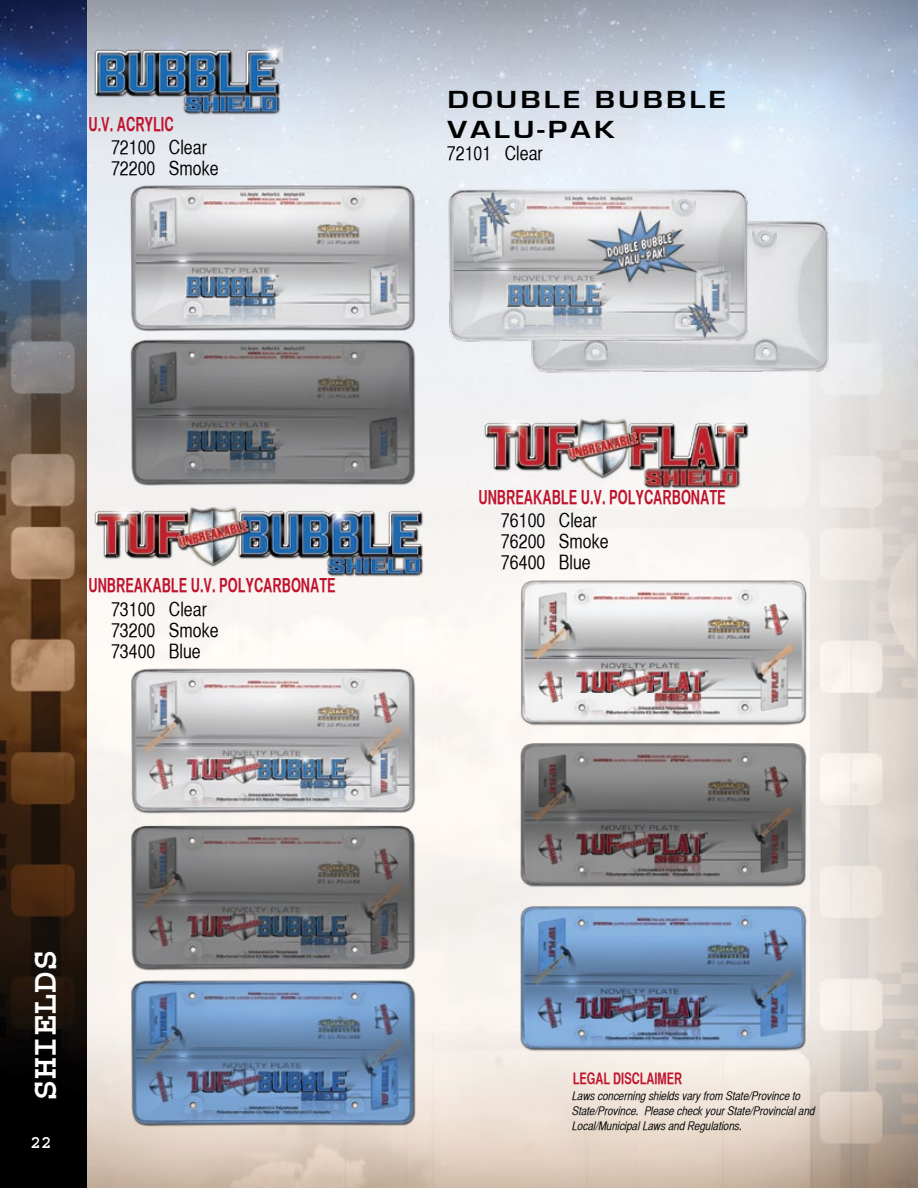
<style>
.page{position:relative;width:918px;height:1188px;background:#fff}
.page>*{position:absolute;margin:0;border:0;box-sizing:border-box;transform-origin:0 0}
.t1{font:700 36px "Courier";color:#fff}
.t2{font:700 25.5px/30.6px "Eurostile";letter-spacing:.1em;color:#000;scale:1.25 1}
.t3{font:19.5px/21px "Helvetica CY Plain";color:#000}
.t4{font:19.5px "Helvetica CY Bold";color:#c0142d;scale:.8 1}
.t5{font:700 18px "Courier";color:#fff}
.t6{font:15.9px "Helvetica CY Bold";color:#c0142d;scale:.85 1}
.t7{font:12px/15px "Helvetica CY Oblique";color:#000}
</style>
<div class="page">
<img style="left:87px;top:0;width:831px;height:1188px">
<img style="left:111px;top:172px;width:318px;height:156px">
<img style="left:111px;top:328px;width:322px;height:168px">
<img style="left:111px;top:656px;width:322px;height:163px">
<img style="left:111px;top:819px;width:322px;height:150px">
<img style="left:111px;top:969px;width:322px;height:168px">
<img style="left:501px;top:569px;width:322px;height:163px">
<img style="left:501px;top:732px;width:322px;height:164px">
<img style="left:501px;top:896px;width:322px;height:167px">
<img style="left:88px;top:42px;width:194px;height:75px">
<img style="left:88px;top:504px;width:338px;height:74px">
<img style="left:478px;top:415px;width:275px;height:75px">
<img style="left:510px;top:202px;width:339px;height:191px">
<img style="left:429px;top:170px;width:341px;height:192px">
<img style="left:0;top:0;width:87px;height:1188px">
<h3 class="t4" style="left:89px;top:112px;width:108px">U.V. ACRYLIC</h3>
<h3 class="t3" style="left:111px;top:137px;width:109px">72100 Clear<br>72200 Smoke</h3>
<h2 class="t2" style="left:448px;top:84px;width:224px">DOUBLE BUBBLE<br>VALU-PAK</h2>
<h3 class="t3" style="left:447px;top:142px;width:97px">72101 Clear</h3>
<h3 class="t4" style="left:89px;top:573px;width:311px">UNBREAKABLE U.V. POLYCARBONATE</h3>
<h3 class="t3" style="left:111px;top:598px;width:109px">73100 Clear<br>73200 Smoke<br>73400 Blue</h3>
<h1 class="t1" style="left:27px;top:1101px;width:153px;rotate:-90deg">SHIELDS</h1>
<h3 class="t5" style="left:30px;top:1133px;width:23px">22</h3>
<h3 class="t4" style="left:479px;top:485px;width:311px">UNBREAKABLE U.V. POLYCARBONATE</h3>
<h3 class="t3" style="left:501px;top:510px;width:109px">76100 Clear<br>76200 Smoke<br>76400 Blue</h3>
<h3 class="t6" style="left:573px;top:1069px;width:130px">LEGAL DISCLAIMER</h3>
<p class="t7" style="left:572px;top:1089px;width:244px">Laws concerning shields vary from State/Province to<br>State/Province. Please check your State/Provincial and<br>Local/Municipal Laws and Regulations.</p>
</div>
